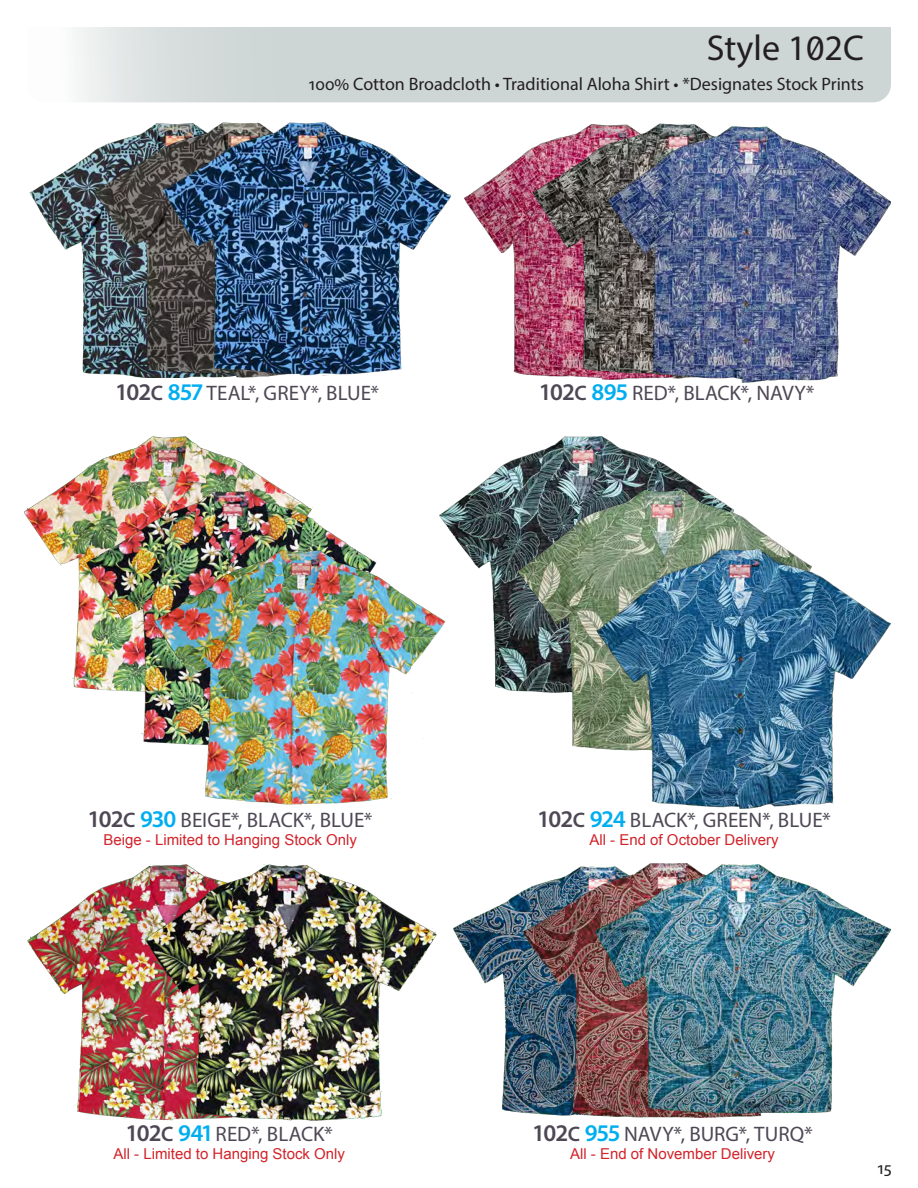
<style>
.page{position:relative;width:918px;height:1188px;background:#fff}
.page>*{position:absolute;margin:0;border:0;box-sizing:border-box;transform-origin:0 0}
.t1{font:36px "Myriad Pro";color:#231f20}
.t2{font:21px "Myriad Pro";color:#4e4855}
.t3{font:18px "Myriad Pro";color:#231f20}
.t4{font:15px "Arial";color:#d2232a}
.s1{font-weight:600;font-size:24px}
.s2{font-weight:600}
.s3{font-weight:600;font-size:24px;color:#00aeef}
</style>
<div class="page">
<svg style="left:75px;top:27px;width:816px;height:75px;background:#d1d8d7"></svg>
<img style="left:464px;top:147px;width:70px;height:229px">
<img style="left:24px;top:437px;width:260px;height:252px">
<img style="left:454px;top:891px;width:69px;height:222px">
<img style="left:534px;top:123px;width:234px;height:256px">
<img style="left:85px;top:491px;width:270px;height:252px">
<img style="left:523px;top:864px;width:239px;height:253px">
<img style="left:608px;top:127px;width:283px;height:255px">
<img style="left:155px;top:549px;width:285px;height:256px">
<img style="left:596px;top:865px;width:295px;height:249px">
<img style="left:440px;top:436px;width:265px;height:255px">
<img style="left:29px;top:152px;width:64px;height:222px">
<img style="left:517px;top:491px;width:269px;height:258px">
<img style="left:27px;top:869px;width:117px;height:251px">
<img style="left:93px;top:123px;width:178px;height:255px">
<img style="left:596px;top:549px;width:295px;height:260px">
<img style="left:144px;top:865px;width:292px;height:255px">
<img style="left:162px;top:122px;width:289px;height:254px">
<h1 class="t1" style="left:707px;top:26px;width:159px">Style 102C</h1>
<p class="t3" style="left:309px;top:72px;width:557px">100% Cotton Broadcloth • Traditional Aloha Shirt • *Designates Stock Prints</p>
<p class="t2" style="left:115px;top:380px;width:266px"><span class="s1">102</span><span class="s2">C</span> <span class="s3">857</span> TEAL*, GREY*, BLUE*</p>
<p class="t2" style="left:539px;top:380px;width:277px"><span class="s1">102</span><span class="s2">C</span> <span class="s3">895</span> RED*, BLACK*, NAVY*</p>
<p class="t2" style="left:88px;top:807px;width:286px"><span class="s1">102</span><span class="s2">C</span> <span class="s3">930</span> BEIGE*, BLACK*, BLUE*</p>
<p class="t4" style="left:103px;top:830px;width:255px">Beige - Limited to Hanging Stock Only</p>
<p class="t2" style="left:126px;top:1121px;width:209px"><span class="s1">102</span><span class="s2">C</span> <span class="s3">941</span> RED*, BLACK*</p>
<p class="t4" style="left:113px;top:1144px;width:233px">All - Limited to Hanging Stock Only</p>
<p class="t2" style="left:537px;top:807px;width:295px"><span class="s1">102</span><span class="s2">C</span> <span class="s3">924</span> BLACK*, GREEN*, BLUE*</p>
<p class="t4" style="left:589px;top:830px;width:191px">All - End of October Delivery</p>
<p class="t2" style="left:532px;top:1121px;width:282px"><span class="s1">102</span><span class="s2">C</span> <span class="s3">955</span> NAVY*, BURG*, TURQ*</p>
<p class="t4" style="left:570px;top:1144px;width:207px">All - End of November Delivery</p>
<p class="t3" style="left:877px;top:1157px;width:16px">15</p>
</div>
